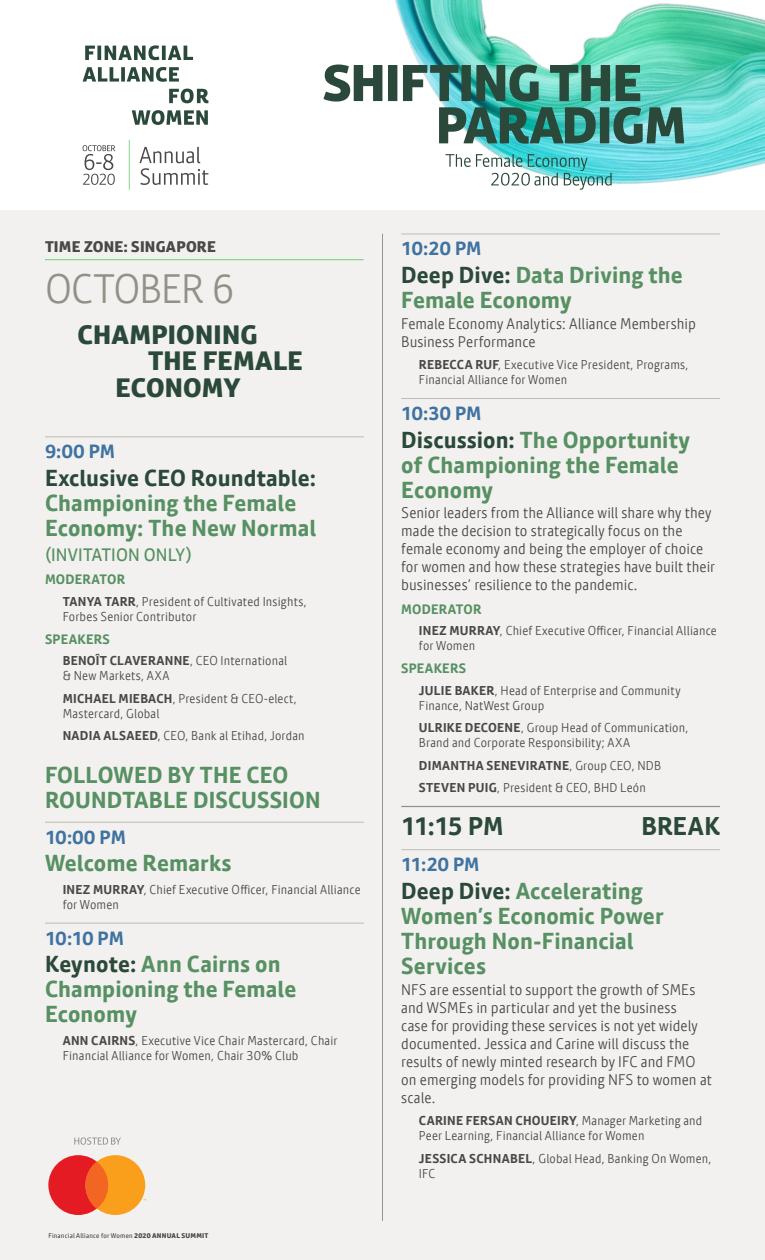
<style>
.page{position:relative;width:765px;height:1260px;background:#fff}
.page>*{position:absolute;margin:0;border:0;box-sizing:border-box;transform-origin:0 0}
.t1{font:300 40px "Calmetta";letter-spacing:-.02em;color:#929188}
.t2{font:800 25.88px "Calmetta";letter-spacing:.01em;color:#2b493a}
.t3{font:700 25px "Calmetta";letter-spacing:.01em;color:#2b493a}
.t4{font:700 22.5px/25px "Calmetta";letter-spacing:.005em;color:#579062}
.t5{font:700 22.5px "Calmetta";letter-spacing:.005em;color:#2b493a}
.t6{font:700 18.62px "Calmetta";letter-spacing:-.01em;color:#4073a1}
.t7{font:17.5px "Calmetta";letter-spacing:.01em;color:#579062}
.t8{font:300 15px/18px "Calmetta";letter-spacing:.005em;color:#494946}
.t9{font:800 15px "Calmetta";letter-spacing:.01em;color:#494946}
.t10{font:700 13.25px "Calmetta";letter-spacing:.02em;color:#579062}
.t11{font:300 12.5px/15px "Calmetta";letter-spacing:.015em;color:#494947}
.t12{font:6.62px "Calmetta";letter-spacing:.03em;color:#494946}
.s1{font-weight:700}
.s2{color:#2b493a}
.s3{font-weight:800}
</style>
<div class="page">
<div style="left:0;top:210px;width:765px;height:1050px;background:#f2f1ef"></div>
<img style="left:241px;top:0;width:524px;height:261px">
<hr style="left:45px;top:259px;width:319px;height:1px;background:#84d789">
<hr style="left:45px;top:437px;width:319px;height:1px;background:#bdbdb1">
<hr style="left:45px;top:822px;width:319px;height:1px;background:#bdbdb1">
<hr style="left:45px;top:923px;width:319px;height:1px;background:#bdbdb1">
<hr style="left:401px;top:234px;width:319px;height:1px;background:#bdbdb1">
<hr style="left:401px;top:398px;width:319px;height:1px;background:#bdbdb1">
<hr style="left:401px;top:806px;width:319px;height:1px;background:#929188">
<hr style="left:401px;top:849px;width:319px;height:1px;background:#bdbdb1">
<hr style="left:382px;top:234px;width:1px;height:987px;background:#939598">
<svg style="left:140px;top:147px;width:68px;height:38px"></svg>
<hr style="left:129px;top:140px;width:1px;height:49px;background:#84d789">
<svg style="left:83px;top:145px;width:32px;height:40px"></svg>
<div style="left:48px;top:1155px;width:60px;height:60px;background:#e51b24;border-radius:50%"></div>
<div style="left:85px;top:1155px;width:60px;height:60px;background:#f99f1c;border-radius:50%"></div>
<div style="left:85px;top:1162px;width:23px;height:47px;background:#f26522;border-radius:50%"></div>
<svg style="left:74px;top:1137px;width:47px;height:8px"></svg>
<img style="left:324px;top:64px;width:360px;height:80px">
<svg style="left:445px;top:154px;width:167px;height:36px"></svg>
<svg style="left:85px;top:45px;width:108px;height:15px"></svg>
<svg style="left:83px;top:67px;width:96px;height:15px"></svg>
<svg style="left:169px;top:89px;width:39px;height:14px"></svg>
<svg style="left:132px;top:110px;width:76px;height:15px"></svg>
<p class="t9" style="left:45px;top:237px;width:172px">TIME ZONE: SINGAPORE</p>
<h1 class="t1" style="left:45px;top:265px;width:191px">OCTOBER 6</h1>
<h2 class="t2" style="left:78px;top:319px;width:182px">CHAMPIONING</h2>
<h2 class="t2" style="left:148px;top:345px;width:156px">THE FEMALE</h2>
<h2 class="t2" style="left:116px;top:371px;width:127px">ECONOMY</h2>
<h3 class="t6" style="left:45px;top:440px;width:72px">9:00 PM</h3>
<h3 class="t5" style="left:45px;top:464px;width:272px">Exclusive CEO Roundtable:</h3>
<h3 class="t4" style="left:45px;top:490px;width:273px">Championing the Female<br>Economy: The New Normal</h3>
<h3 class="t7" style="left:45px;top:544px;width:149px">(INVITATION ONLY)</h3>
<p class="t10" style="left:45px;top:572px;width:82px">MODERATOR</p>
<p class="t11" style="left:63px;top:594px;width:246px"><span class="s1">TANYA TARR</span>, President of Cultivated Insights,<br>Forbes Senior Contributor</p>
<p class="t10" style="left:45px;top:631px;width:66px">SPEAKERS</p>
<p class="t11" style="left:63px;top:653px;width:226px"><span class="s1">BENOÎT CLAVERANNE</span>, CEO International &amp; New Markets, AXA</p>
<p class="t11" style="left:63px;top:691px;width:236px"><span class="s1">MICHAEL MIEBACH</span>, President &amp; CEO-elect,<br>Mastercard, Global</p>
<p class="t11" style="left:63px;top:728px;width:243px"><span class="s1">NADIA ALSAEED</span>, CEO, Bank al Etihad, Jordan</p>
<h3 class="t4" style="left:45px;top:762px;width:277px">FOLLOWED BY THE CEO<br>ROUNDTABLE DISCUSSION</h3>
<h3 class="t6" style="left:45px;top:826px;width:82px">10:00 PM</h3>
<h3 class="t4" style="left:45px;top:851px;width:188px">Welcome Remarks</h3>
<p class="t11" style="left:63px;top:882px;width:299px"><span class="s1">INEZ MURRAY</span>, Chief Executive Officer, Financial Alliance for Women</p>
<h3 class="t6" style="left:45px;top:926px;width:81px">10:10 PM</h3>
<h3 class="t4" style="left:45px;top:952px;width:253px"><span class="s2">Keynote:</span> Ann Cairns on<br>Championing the Female<br>Economy</h3>
<p class="t11" style="left:63px;top:1033px;width:276px"><span class="s1">ANN CAIRNS</span>, Executive Vice Chair Mastercard, Chair<br>Financial Alliance for Women, Chair 30% Club</p>
<p class="t12" style="left:48px;top:1231px;width:162px">Financial Alliance for Women <span class="s3">2020 ANNUAL SUMMIT</span></p>
<h3 class="t6" style="left:401px;top:237px;width:82px">10:20 PM</h3>
<h3 class="t4" style="left:401px;top:262px;width:283px"><span class="s2">Deep Dive:</span> Data Driving the<br>Female Economy</h3>
<p class="t8" style="left:401px;top:314px;width:296px">Female Economy Analytics: Alliance Membership<br>Business Performance</p>
<p class="t11" style="left:419px;top:357px;width:271px"><span class="s1">REBECCA RUF</span>, Executive Vice President, Programs,<br>Financial Alliance for Women</p>
<h3 class="t6" style="left:401px;top:402px;width:82px">10:30 PM</h3>
<h3 class="t4" style="left:401px;top:427px;width:290px"><span class="s2">Discussion:</span> The Opportunity of Championing the Female<br>Economy</h3>
<p class="t8" style="left:401px;top:504px;width:315px">Senior leaders from the Alliance will share why they made the decision to strategically focus on the female economy and being the employer of choice for women and how these strategies have built their businesses’ resilience to the pandemic.</p>
<p class="t10" style="left:401px;top:601px;width:82px">MODERATOR</p>
<p class="t11" style="left:419px;top:623px;width:299px"><span class="s1">INEZ MURRAY</span>, Chief Executive Officer, Financial Alliance for Women</p>
<p class="t10" style="left:401px;top:661px;width:66px">SPEAKERS</p>
<p class="t11" style="left:419px;top:683px;width:263px"><span class="s1">JULIE BAKER</span>, Head of Enterprise and Community<br>Finance, NatWest Group</p>
<p class="t11" style="left:419px;top:720px;width:271px"><span class="s1">ULRIKE DECOENE</span>, Group Head of Communication,<br>Brand and Corporate Responsibility; AXA</p>
<p class="t11" style="left:419px;top:754px;width:244px;line-height:22.5px"><span class="s1">DIMANTHA SENEVIRATNE</span>, Group CEO, NDB<br><span class="s1">STEVEN PUIG</span>, President &amp; CEO, BHD León</p>
<h3 class="t3" style="left:401px;top:811px;width:104px">11:15 PM</h3>
<h3 class="t3" style="left:641px;top:811px;width:80px">BREAK</h3>
<h3 class="t6" style="left:401px;top:853px;width:80px">11:20 PM</h3>
<h3 class="t4" style="left:401px;top:878px;width:264px"><span class="s2">Deep Dive:</span> Accelerating<br>Women’s Economic Power<br>Through Non-Financial<br>Services</h3>
<p class="t8" style="left:401px;top:980px;width:312px">NFS are essential to support the growth of SMEs and WSMEs in particular and yet the business<br>case for providing these services is not yet widely documented. Jessica and Carine will discuss the results of newly minted research by IFC and FMO on emerging models for providing NFS to women at scale.</p>
<p class="t11" style="left:419px;top:1113px;width:285px"><span class="s1">CARINE FERSAN CHOUEIRY</span>, Manager Marketing and<br>Peer Learning, Financial Alliance for Women</p>
<p class="t11" style="left:419px;top:1151px;width:294px"><span class="s1">JESSICA SCHNABEL</span>, Global Head, Banking On Women,<br>IFC</p>
</div>
